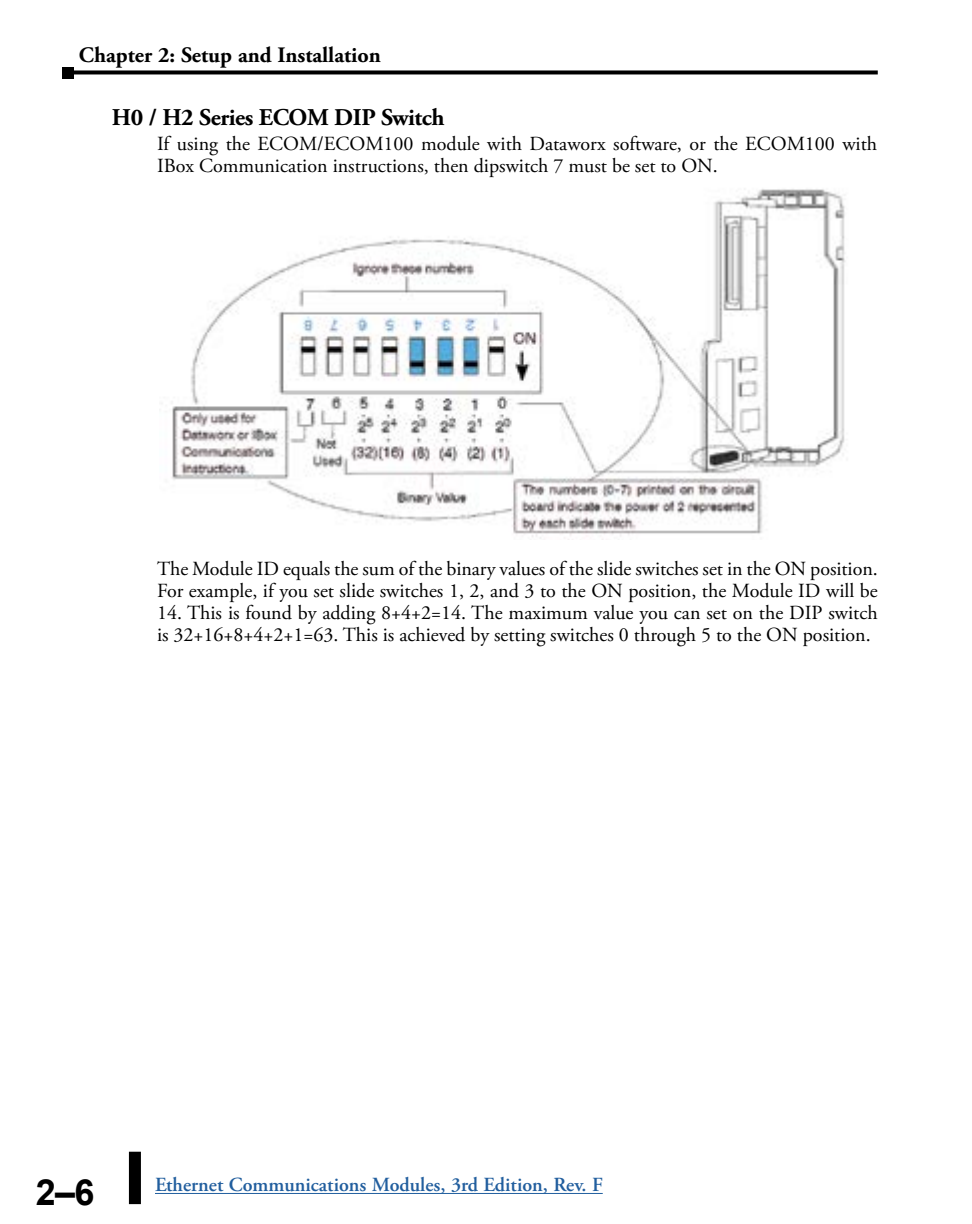
<style>
.page{position:relative;width:972px;height:1224px;background:#fff}
.page>*{position:absolute;margin:0;border:0;box-sizing:border-box;transform-origin:0 0}
.t1{font:700 36px "Arial";color:#000}
.t2{font:700 24px "Adobe Garamond Pro";letter-spacing:-.02em;color:#000}
.t3{font:700 22px "Adobe Garamond Pro";color:#000}
.t4{font:20px/22px "Adobe Garamond Pro";color:#000}
.t5{font:600 20px "Adobe Garamond Pro";color:#215e9e}
</style>
<div class="page">
<hr style="left:155px;top:1193px;width:448px;height:1px;background:#215e9e">
<div style="left:129px;top:1152px;width:12px;height:52px;background:#000"></div>
<svg style="left:74px;top:70px;width:804px;height:4px;background:#1e1e1e"></svg>
<div style="left:62px;top:67px;width:12px;height:11px;background:#000"></div>
<img style="left:172px;top:189px;width:674px;height:351px">
<p class="t3" style="left:79px;top:43px;width:304px">Chapter 2: Setup and Installation</p>
<p class="t2" style="left:112px;top:104px;width:334px">H0 / H2 Series ECOM DIP Switch</p>
<p class="t4" style="left:157px;top:134px;width:722px">If using the ECOM/ECOM100 module with Dataworx software, or the ECOM100 with<br>IBox Communication instructions, then dipswitch 7 must be set to ON.</p>
<p class="t4" style="left:157px;top:559px;width:722px">The Module ID equals the sum of the binary values of the slide switches set in the ON position.<br>For example, if you set slide switches 1, 2, and 3 to the ON position, the Module ID will be</p>
<p class="t4" style="left:157px;top:603px;width:722px">14. This is found by adding 8+4+2=14. The maximum value you can set on the DIP switch is 32+16+8+4+2+1=63. This is achieved by setting switches 0 through 5 to the ON position.</p>
<h1 class="t1" style="left:36px;top:1167px;width:60px">2–6</h1>
<p class="t5" style="left:155px;top:1174px;width:449px">Ethernet Communications Modules, 3rd Edition, Rev. F</p>
</div>
